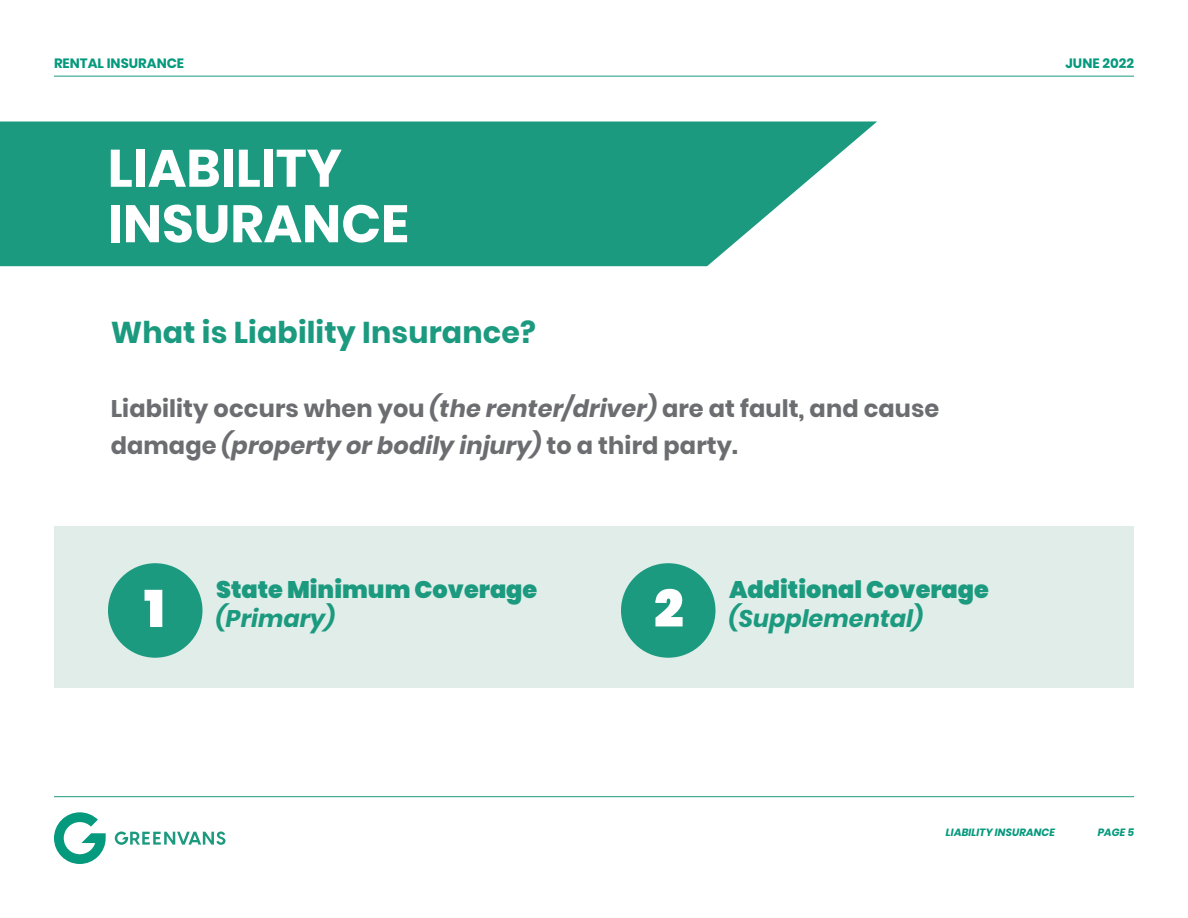
<style>
.page{position:relative;width:1188px;height:918px;background:#fff}
.page>*{position:absolute;margin:0;border:0;box-sizing:border-box;transform-origin:0 0}
.t1{font:700 52.5px "Poppins";color:#fff}
.t2{font:900 52.5px "Poppins";color:#fff}
.t3{font:700 30px "Poppins";letter-spacing:.005em;color:#1b9a7f}
.t4{font:700 24px/37.5px "Poppins";letter-spacing:.005em;color:#6c6d70}
.t5{font:900 24px "Poppins";color:#1b9a7f}
.t6{font:italic 700 24px "Poppins";color:#1b9a7f}
.t7{font:700 13.5px "Poppins";color:#05997d}
.Marker_TOC{font:italic 700 10.5px "Poppins";color:#05997d}
.s1{font-style:italic}
</style>
<div class="page">
<hr style="left:54px;top:76px;width:1080px;height:1px;background:#1b9a7f">
<hr style="left:54px;top:796px;width:1080px;height:1px;background:#1b9a7f">
<svg style="left:54px;top:812px;width:52px;height:52px"></svg>
<svg style="left:115px;top:832px;width:110px;height:13px"></svg>
<div style="left:54px;top:526px;width:1080px;height:162px;background:#e1ede8"></div>
<svg style="left:0;top:122px;width:877px;height:144px;background:#30a38b"></svg>
<div style="left:108px;top:563px;width:94px;height:95px;background:#1b9a7f;border-radius:50%"></div>
<div style="left:621px;top:563px;width:95px;height:95px;background:#1b9a7f;border-radius:50%"></div>
<p class="t7" style="left:54px;top:56px;width:132px">RENTAL INSURANCE</p>
<p class="t7" style="left:1066px;top:56px;width:70px">JUNE 2022</p>
<p class="t1" style="left:108px;top:138px;width:236px">LIABILITY</p>
<p class="t1" style="left:108px;top:193px;width:303px">INSURANCE</p>
<p class="t3" style="left:111px;top:315px;width:427px">What is Liability Insurance?</p>
<p class="t4" style="left:111px;top:390px;width:830px">Liability occurs when you <span class="s1">(the renter/driver)</span> are at fault, and cause damage <span class="s1">(property or bodily injury)</span> to a third party.</p>
<p class="t5" style="left:216px;top:576px;width:323px">State Minimum Coverage</p>
<p class="t6" style="left:216px;top:605px;width:121px">(Primary)</p>
<p class="t2" style="left:144px;top:578px;width:22px">1</p>
<p class="t2" style="left:654px;top:578px;width:31px">2</p>
<p class="t5" style="left:729px;top:576px;width:262px">Additional Coverage</p>
<p class="t6" style="left:729px;top:605px;width:195px">(Supplemental)</p>
<p class="Marker_TOC" style="left:946px;top:826px;width:111px">LIABILITY INSURANCE</p>
<p class="Marker_TOC" style="left:1098px;top:826px;width:38px">PAGE 5</p>
</div>
